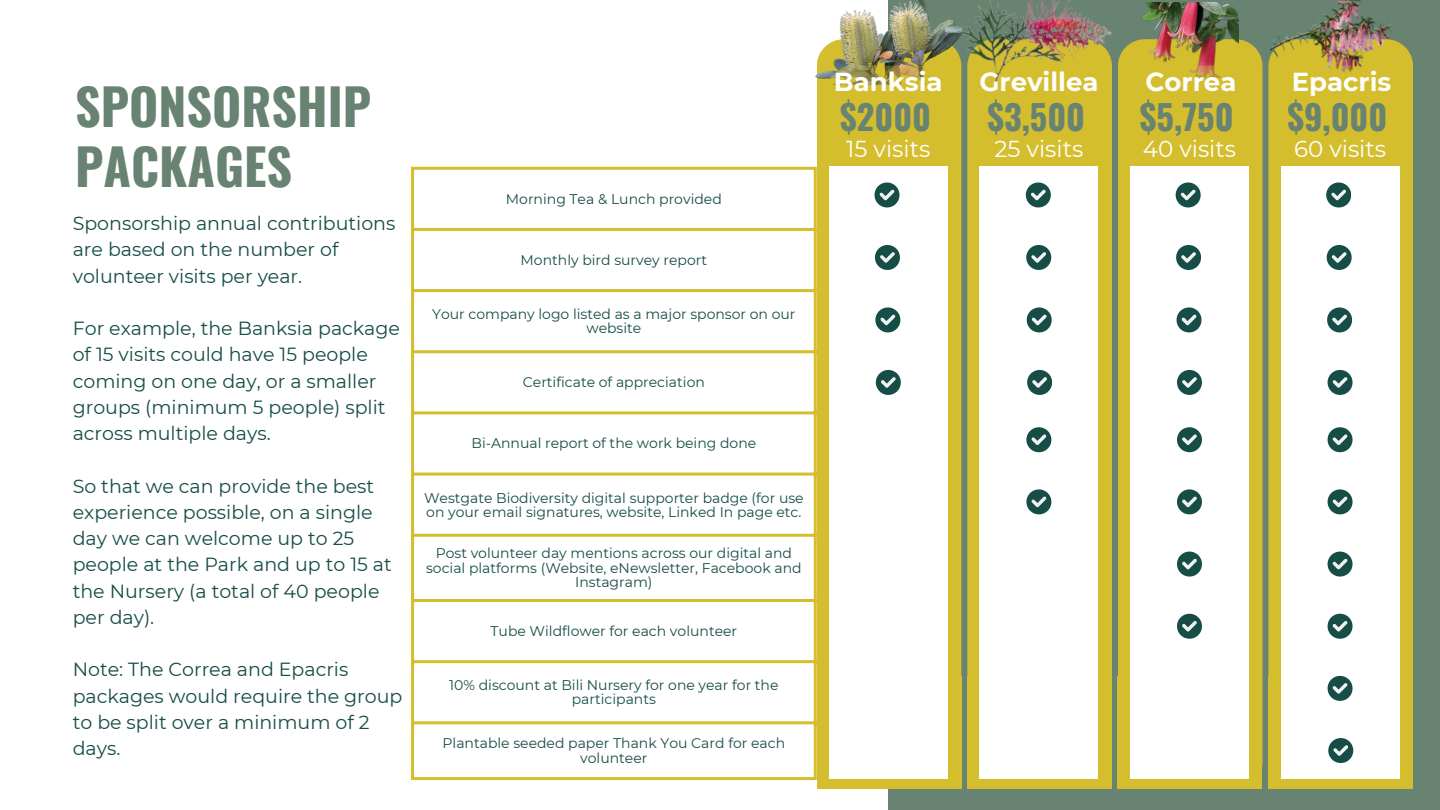
<style>
.page{position:relative;width:1440px;height:810px;background:#fff}
.page>*{position:absolute;margin:0;border:0;box-sizing:border-box;transform-origin:0 0}
.t1{font:700 50px "Oswald";color:#688371}
.t2{font:700 34.3px "Oswald";color:#688371}
.t3{font:700 26px "Montserrat";color:#fff}
.t4{font:23px "Montserrat";color:#fff}
.t5{font:19px/26.2px "Montserrat";color:#164d47}
.t6{font:14px/14.2px "Montserrat";color:#164d47;text-align:center}
</style>
<div class="page">
<div style="left:889px;top:0;width:551px;height:810px;background:#688371"></div>
<hr style="left:411px;top:170px;width:3px;height:607px;background:#d4be2e">
<hr style="left:814px;top:170px;width:3px;height:607px;background:#d4be2e">
<hr style="left:411px;top:167px;width:406px;height:3px;background:#d4be2e">
<hr style="left:411px;top:228px;width:406px;height:3px;background:#d4be2e">
<hr style="left:411px;top:289px;width:406px;height:3px;background:#d4be2e">
<hr style="left:411px;top:350px;width:406px;height:3px;background:#d4be2e">
<hr style="left:411px;top:411px;width:406px;height:3px;background:#d4be2e">
<hr style="left:411px;top:473px;width:406px;height:3px;background:#d4be2e">
<hr style="left:411px;top:534px;width:406px;height:3px;background:#d4be2e">
<hr style="left:411px;top:599px;width:406px;height:3px;background:#d4be2e">
<hr style="left:411px;top:660px;width:406px;height:3px;background:#d4be2e">
<hr style="left:411px;top:721px;width:406px;height:3px;background:#d4be2e">
<hr style="left:411px;top:777px;width:406px;height:3px;background:#d4be2e">
<div style="left:817px;top:84px;width:144px;height:592px;background:#d4be2e"></div>
<div style="left:817px;top:676px;width:144px;height:113px;background:#d4be2e"></div>
<div style="left:829px;top:167px;width:119px;height:612px;background:#fff"></div>
<svg style="left:875px;top:183px;width:24px;height:24px"></svg>
<svg style="left:875px;top:307px;width:25px;height:25px"></svg>
<svg style="left:876px;top:370px;width:25px;height:25px"></svg>
<div style="left:967px;top:676px;width:145px;height:113px;background:#d4be2e"></div>
<div style="left:967px;top:103px;width:145px;height:635px;background:#d4be2e"></div>
<div style="left:980px;top:167px;width:118px;height:612px;background:#fff"></div>
<svg style="left:1026px;top:427px;width:25px;height:25px"></svg>
<svg style="left:1026px;top:489px;width:25px;height:25px"></svg>
<div style="left:1118px;top:39px;width:145px;height:749px;background:#d4be2e"></div>
<div style="left:1130px;top:167px;width:119px;height:612px;background:#fff"></div>
<svg style="left:1177px;top:427px;width:25px;height:25px"></svg>
<svg style="left:1177px;top:489px;width:25px;height:25px"></svg>
<svg style="left:1177px;top:552px;width:25px;height:24px"></svg>
<svg style="left:1177px;top:614px;width:25px;height:24px"></svg>
<div style="left:1268px;top:54px;width:145px;height:734px;background:#d4be2e"></div>
<div style="left:1281px;top:167px;width:118px;height:612px;background:#fff"></div>
<svg style="left:1328px;top:427px;width:24px;height:25px"></svg>
<svg style="left:1328px;top:489px;width:24px;height:25px"></svg>
<svg style="left:1328px;top:552px;width:24px;height:24px"></svg>
<svg style="left:1328px;top:614px;width:24px;height:24px"></svg>
<svg style="left:1328px;top:676px;width:24px;height:25px"></svg>
<svg style="left:1328px;top:738px;width:25px;height:25px"></svg>
<svg style="left:875px;top:245px;width:25px;height:25px"></svg>
<img style="left:815px;top:0;width:122px;height:84px">
<img style="left:937px;top:0;width:175px;height:103px">
<img style="left:1137px;top:2px;width:102px;height:82px">
<img style="left:1268px;top:0;width:142px;height:92px">
<div style="left:979px;top:66px;width:120px;height:32px;background:#d4be2e;border-radius:16px"></div>
<div style="left:1292px;top:66px;width:99px;height:32px;background:#d4be2e;border-radius:16px"></div>
<div style="left:1145px;top:66px;width:91px;height:32px;background:#d4be2e;border-radius:16px"></div>
<svg style="left:1026px;top:183px;width:25px;height:24px"></svg>
<svg style="left:1027px;top:307px;width:24px;height:25px"></svg>
<svg style="left:1027px;top:370px;width:25px;height:25px"></svg>
<svg style="left:1026px;top:245px;width:25px;height:25px"></svg>
<svg style="left:1176px;top:183px;width:24px;height:24px"></svg>
<svg style="left:1177px;top:307px;width:24px;height:25px"></svg>
<svg style="left:1177px;top:370px;width:25px;height:25px"></svg>
<svg style="left:1176px;top:245px;width:25px;height:25px"></svg>
<svg style="left:1326px;top:183px;width:25px;height:24px"></svg>
<svg style="left:1327px;top:307px;width:25px;height:25px"></svg>
<svg style="left:1328px;top:370px;width:24px;height:25px"></svg>
<svg style="left:1327px;top:245px;width:24px;height:25px"></svg>
<div style="left:834px;top:66px;width:109px;height:32px;background:#d4be2e;border-radius:16px;opacity:.37"></div>
<h4 class="t1" style="left:75px;top:67px;width:298px">SPONSORSHIP</h4>
<p class="t1" style="left:75px;top:127px;width:219px">PACKAGES</p>
<p class="t5" style="left:73px;top:210px;width:324px">Sponsorship annual contributions are based on the number of volunteer visits per year.</p>
<p class="t5" style="left:73px;top:315px;width:329px">For example, the Banksia package of 15 visits could have 15 people coming on one day, or a smaller groups (minimum 5 people) split across multiple days.</p>
<p class="t5" style="left:73px;top:473px;width:321px">So that we can provide the best experience possible, on a single day we can welcome up to 25 people at the Park and up to 15 at the Nursery (a total of 40 people per day).</p>
<p class="t5" style="left:73px;top:657px;width:331px">Note: The Correa and Epacris packages would require the group to be split over a minimum of 2 days.</p>
<p class="t6" style="left:506px;top:191px;width:217px">Morning Tea &amp; Lunch provided</p>
<p class="t6" style="left:521px;top:253px;width:188px">Monthly bird survey report</p>
<h3 class="t6" style="left:432px;top:307px;width:365px">Your company logo listed as a major sponsor on our website</h3>
<p class="t6" style="left:523px;top:375px;width:184px">Certificate of appreciation</p>
<p class="t6" style="left:471px;top:436px;width:286px">Bi-Annual report of the work being done</p>
<h4 class="t6" style="left:424px;top:490px;width:381px;text-align:left">Westgate Biodiversity digital supporter badge (for use on your email signatures, website, Linked In page etc.</h4>
<h3 class="t6" style="left:426px;top:546px;width:377px">Post volunteer day mentions across our digital and social platforms (Website, eNewsletter, Facebook and<br>Instagram)</h3>
<h4 class="t6" style="left:491px;top:624px;width:248px">Tube Wildflower for each volunteer</h4>
<p class="t6" style="left:449px;top:678px;width:331px">10% discount at Bili Nursery for one year for the participants</p>
<p class="t6" style="left:443px;top:736px;width:344px">Plantable seeded paper Thank You Card for each volunteer</p>
<h3 class="t3" style="left:834px;top:66px;width:110px">Banksia</h3>
<h3 class="t3" style="left:979px;top:66px;width:121px">Grevillea</h3>
<h3 class="t3" style="left:1292px;top:66px;width:101px">Epacris</h3>
<p class="t2" style="left:1287px;top:90px;width:101px">$9,000</p>
<h3 class="t3" style="left:1145px;top:66px;width:92px">Correa</h3>
<p class="t2" style="left:840px;top:90px;width:92px">$2000</p>
<p class="t2" style="left:987px;top:90px;width:99px">$3,500</p>
<h3 class="t2" style="left:1140px;top:90px;width:95px">$5,750</h3>
<p class="t4" style="left:846px;top:134px;width:86px">15 visits</p>
<p class="t4" style="left:994px;top:134px;width:90px">25 visits</p>
<p class="t4" style="left:1143px;top:134px;width:95px">40 visits</p>
<p class="t4" style="left:1294px;top:134px;width:93px">60 visits</p>
</div>
